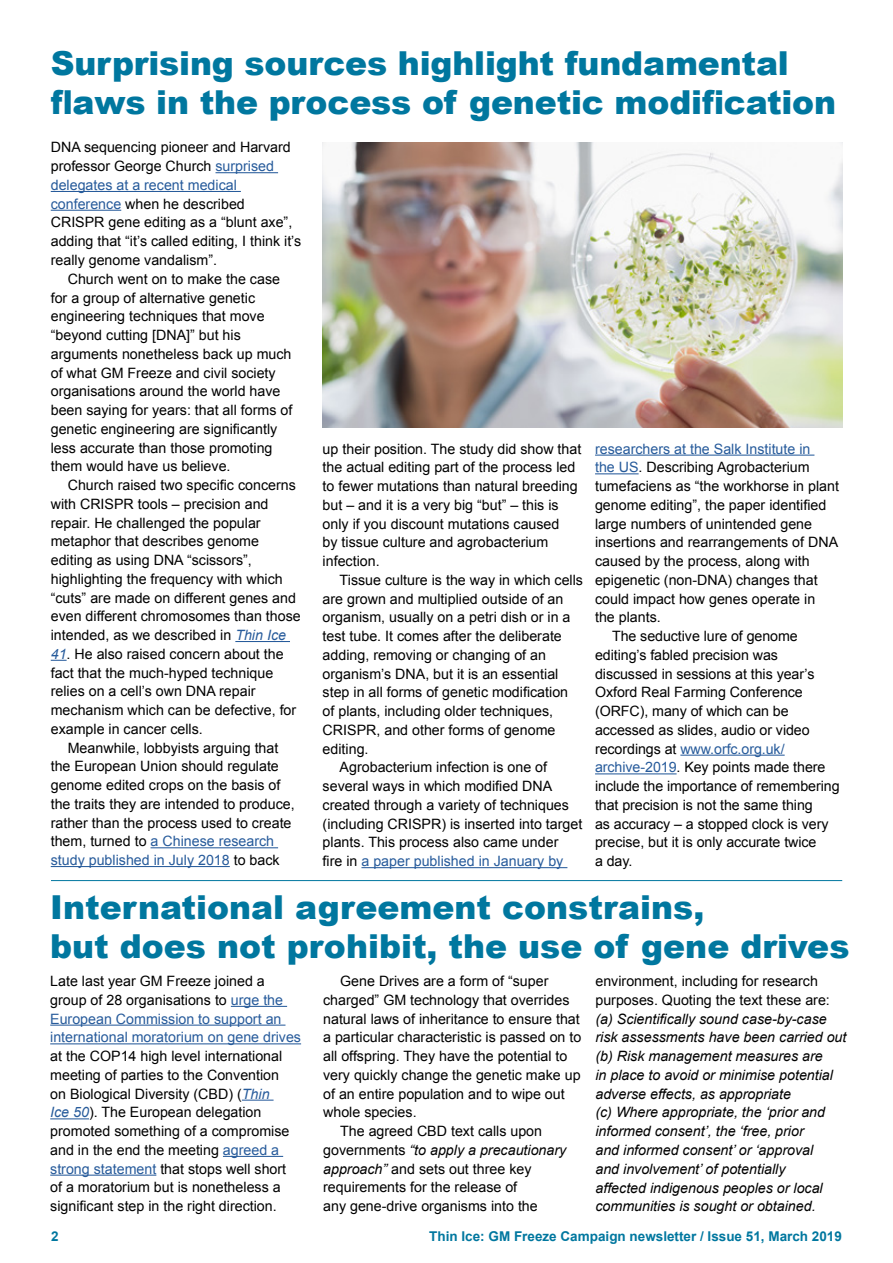
<style>
.page{position:relative;width:893px;height:1263px;background:#fff}
.page>*{position:absolute;margin:0;border:0;box-sizing:border-box;transform-origin:0 0}
.t1{font:900 33px/39px "Arial";letter-spacing:-.005em;color:#00779f}
.t2{font:14.25px/18.8px "Arial";color:#000}
.t3{font:italic 14.25px/18.8px "Arial";color:#000}
.t4{font:14.25px/18.8px "Arial";color:#275b9b}
.t5{font:700 13.5px "Arial";color:#00779f}
.s1{color:#275b9b}
.s2{font-style:italic;color:#275b9b}
.s3{color:#000}
.s4{font-style:normal}
.s5{font-style:italic}
</style>
<div class="page">
<hr style="left:216px;top:172px;width:62px;height:1px;background:#275b9b">
<hr style="left:51px;top:191px;width:190px;height:1px;background:#275b9b">
<hr style="left:51px;top:210px;width:70px;height:1px;background:#275b9b">
<hr style="left:235px;top:641px;width:55px;height:1px;background:#275b9b">
<svg style="left:51px;top:660px;width:16px;height:1px"></svg>
<hr style="left:151px;top:847px;width:127px;height:1px;background:#275b9b">
<hr style="left:51px;top:866px;width:179px;height:1px;background:#275b9b">
<hr style="left:361px;top:867px;width:206px;height:1px;background:#275b9b">
<hr style="left:231px;top:1006px;width:56px;height:1px;background:#275b9b">
<hr style="left:50px;top:1024px;width:235px;height:2px;background:#275b9b">
<hr style="left:50px;top:1043px;width:251px;height:1px;background:#275b9b">
<hr style="left:242px;top:1099px;width:32px;height:2px;background:#275b9b">
<hr style="left:50px;top:1118px;width:39px;height:1px;background:#275b9b">
<hr style="left:223px;top:1156px;width:60px;height:1px;background:#275b9b">
<hr style="left:50px;top:1174px;width:106px;height:2px;background:#275b9b">
<hr style="left:595px;top:455px;width:219px;height:1px;background:#275b9b">
<hr style="left:595px;top:473px;width:44px;height:1px;background:#275b9b">
<hr style="left:680px;top:755px;width:105px;height:1px;background:#275b9b">
<hr style="left:595px;top:773px;width:82px;height:1px;background:#275b9b">
<hr style="left:51px;top:880px;width:791px;height:1px;background:#00779f">
<img style="left:323px;top:142px;width:519px;height:285px">
<h1 class="t1" style="left:51px;top:43px;width:787px">Surprising sources highlight fundamental flaws in the process of genetic modification</h1>
<p class="t2" style="left:51px;top:138px;width:252px">DNA sequencing pioneer and Harvard professor George Church <span class="s1">surprised delegates at a recent medical conference</span> when he described CRISPR gene editing as a “blunt axe”, adding that “it’s called editing, I think it’s really genome vandalism”.</p>
<p class="t2" style="left:51px;top:269px;width:243px;text-indent:17px">Church went on to make the case for a group of alternative genetic engineering techniques that move “beyond cutting [DNA]” but his arguments nonetheless back up much of what GM Freeze and civil society organisations around the world have been saying for years: that all forms of genetic engineering are significantly less accurate than those promoting them would have us believe.</p>
<p class="t2" style="left:51px;top:476px;width:252px;text-indent:17px">Church raised two specific concerns with CRISPR tools – precision and repair. He challenged the popular metaphor that describes genome editing as using DNA “scissors”, highlighting the frequency with which “cuts” are made on different genes and even different chromosomes than those intended, as we described in <span class="s2">Thin Ice</span></p>
<p class="t2" style="left:51px;top:645px;width:247px"><span class="s2">41</span>. He also raised concern about the fact that the much-hyped technique relies on a cell’s own DNA repair mechanism which can be defective, for example in cancer cells.</p>
<p class="t2" style="left:51px;top:738px;width:245px;text-indent:17px">Meanwhile, lobbyists arguing that the European Union should regulate genome edited crops on the basis of the traits they are intended to produce, rather than the process used to create them, turned to <span class="s1">a Chinese research study published in July 2018</span> to back</p>
<p class="t2" style="left:323px;top:439px;width:260px">up their position. The study did show that the actual editing part of the process led to fewer mutations than natural breeding but – and it is a very big “but” – this is only if you discount mutations caused<br>by tissue culture and agrobacterium infection.</p>
<p class="t2" style="left:340px;top:571px;width:245px">Tissue culture is the way in which cells</p>
<p class="t2" style="left:323px;top:589px;width:242px">are grown and multiplied outside of an</p>
<p class="t2" style="left:323px;top:608px;width:249px">organism, usually on a petri dish or in a</p>
<p class="t2" style="left:323px;top:627px;width:241px">test tube. It comes after the deliberate</p>
<p class="t2" style="left:323px;top:646px;width:225px">adding, removing or changing of an</p>
<p class="t2" style="left:323px;top:664px;width:237px">organism’s DNA, but it is an essential</p>
<p class="t2" style="left:323px;top:683px;width:247px">step in all forms of genetic modification</p>
<p class="t2" style="left:323px;top:702px;width:232px">of plants, including older techniques,</p>
<p class="t2" style="left:323px;top:721px;width:234px">CRISPR, and other forms of genome</p>
<p class="t2" style="left:323px;top:739px;width:47px">editing.</p>
<p class="t2" style="left:340px;top:758px;width:209px">Agrobacterium infection is one of</p>
<p class="t2" style="left:323px;top:777px;width:231px">several ways in which modified DNA</p>
<p class="t2" style="left:323px;top:796px;width:248px">created through a variety of techniques</p>
<p class="t2" style="left:323px;top:814px;width:261px">(including CRISPR) is inserted into target</p>
<p class="t2" style="left:323px;top:833px;width:237px">plants. This process also came under</p>
<p class="t4" style="left:323px;top:852px;width:242px"><span class="s3">fire in</span> a paper published in January by</p>
<p class="t4" style="left:595px;top:439px;width:217px">researchers at the Salk Institute in</p>
<p class="t2" style="left:595px;top:458px;width:216px"><span class="s1">the US</span>. Describing Agrobacterium</p>
<p class="t2" style="left:595px;top:477px;width:245px">tumefaciens as “the workhorse in plant</p>
<p class="t2" style="left:595px;top:496px;width:233px">genome editing”, the paper identified</p>
<p class="t2" style="left:595px;top:514px;width:219px">large numbers of unintended gene</p>
<p class="t2" style="left:595px;top:533px;width:245px">insertions and rearrangements of DNA</p>
<p class="t2" style="left:595px;top:552px;width:216px">caused by the process, along with</p>
<p class="t2" style="left:595px;top:571px;width:224px">epigenetic (non-DNA) changes that</p>
<p class="t2" style="left:595px;top:589px;width:222px">could impact how genes operate in</p>
<p class="t2" style="left:595px;top:608px;width:67px">the plants.</p>
<p class="t2" style="left:612px;top:627px;width:187px">The seductive lure of genome</p>
<p class="t2" style="left:595px;top:646px;width:184px">editing’s fabled precision was</p>
<p class="t2" style="left:595px;top:664px;width:221px">discussed in sessions at this year’s</p>
<p class="t2" style="left:595px;top:683px;width:209px">Oxford Real Farming Conference</p>
<p class="t2" style="left:595px;top:702px;width:195px">(ORFC), many of which can be</p>
<p class="t2" style="left:595px;top:721px;width:216px">accessed as slides, audio or video</p>
<p class="t4" style="left:595px;top:739px;width:191px"><span class="s3">recordings at</span> www.orfc.org.uk/</p>
<p class="t2" style="left:595px;top:758px;width:232px"><span class="s1">archive-2019</span>. Key points made there</p>
<p class="t2" style="left:595px;top:777px;width:246px">include the importance of remembering</p>
<p class="t2" style="left:595px;top:796px;width:219px">that precision is not the same thing</p>
<p class="t2" style="left:595px;top:814px;width:235px">as accuracy – a stopped clock is very</p>
<p class="t2" style="left:595px;top:833px;width:223px">precise, but it is only accurate twice</p>
<p class="t2" style="left:595px;top:852px;width:39px">a day.</p>
<h1 class="t1" style="left:50px;top:886px;width:801px">International agreement constrains,<br>but does not prohibit, the use of gene drives</h1>
<p class="t4" style="left:50px;top:972px;width:252px"><span class="s3">Late last year GM Freeze joined a group of 28 organisations to</span> urge the European Commission to support an international moratorium on gene drives</p>
<p class="t2" style="left:50px;top:1047px;width:241px">at the COP14 high level international meeting of parties to the Convention on Biological Diversity (CBD) (<span class="s2">Thin Ice 50</span>). The European delegation promoted something of a compromise and in the end the meeting <span class="s1">agreed a strong statement</span> that stops well short of a moratorium but is nonetheless a significant step in the right direction.</p>
<p class="t5" style="left:51px;top:1228px;width:9px">2</p>
<p class="t2" style="left:340px;top:972px;width:210px">Gene Drives are a form of “super</p>
<p class="t2" style="left:323px;top:991px;width:248px">charged” GM technology that overrides</p>
<p class="t2" style="left:323px;top:1009px;width:258px">natural laws of inheritance to ensure that</p>
<p class="t2" style="left:323px;top:1028px;width:260px">a particular characteristic is passed on to</p>
<p class="t2" style="left:323px;top:1047px;width:246px">all offspring. They have the potential to</p>
<p class="t2" style="left:323px;top:1066px;width:259px">very quickly change the genetic make up</p>
<p class="t2" style="left:323px;top:1084px;width:243px">of an entire population and to wipe out</p>
<p class="t2" style="left:323px;top:1103px;width:95px">whole species.</p>
<p class="t2" style="left:340px;top:1122px;width:203px">The agreed CBD text calls upon</p>
<p class="t3" style="left:323px;top:1141px;width:245px"><span class="s4">governments</span> “to apply a precautionary</p>
<p class="t2" style="left:323px;top:1159px;width:210px"><span class="s5">approach”</span> and sets out three key</p>
<p class="t2" style="left:323px;top:1178px;width:196px">requirements for the release of</p>
<p class="t2" style="left:323px;top:1197px;width:216px">any gene-drive organisms into the</p>
<p class="t2" style="left:595px;top:972px;width:236px">environment, including for research purposes. Quoting the text these are:</p>
<p class="t3" style="left:595px;top:1009px;width:253px">(a) Scientifically sound case-by-case risk assessments have been carried out (b) Risk management measures are<br>in place to avoid or minimise potential adverse effects, as appropriate<br>(c) Where appropriate, the ‘prior and informed consent’, the ‘free, prior<br>and informed consent’ or ‘approval<br>and involvement’ of potentially<br>affected indigenous peoples or local communities is sought or obtained.</p>
<p class="t5" style="left:429px;top:1228px;width:414px">Thin Ice: GM Freeze Campaign newsletter / Issue 51, March 2019</p>
</div>
